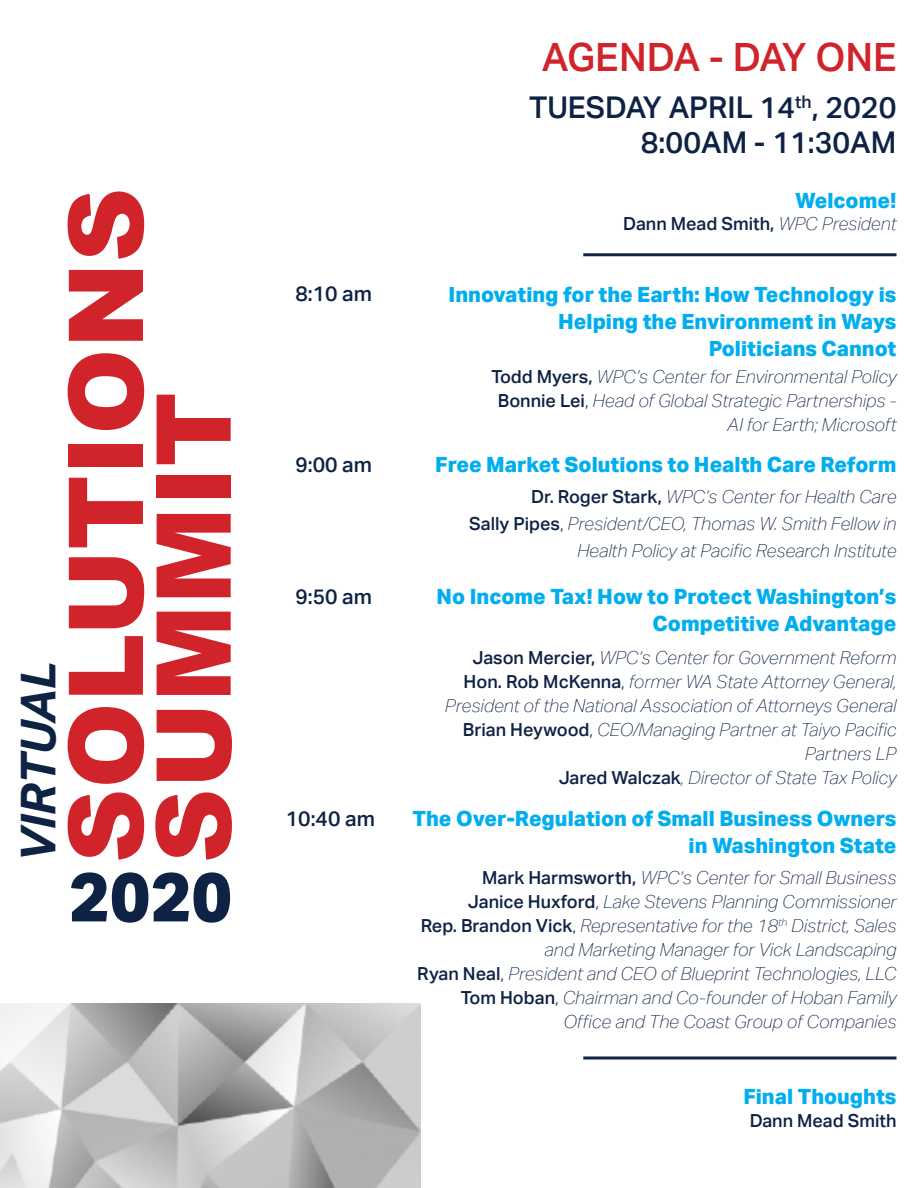
<style>
.page{position:relative;width:918px;height:1188px;background:#fff}
.page>*{position:absolute;margin:0;border:0;box-sizing:border-box;transform-origin:0 0}
.t1{font:900 103.5px "Arial";color:#d1232a}
.t2{font:800 69px "Aktiv Grotesk";color:#0e2244}
.t3{font:italic 700 48px "Aktiv Grotesk";color:#0e2244}
.t4{font:500 39px "Aktiv Grotesk";color:#d1232a}
.t5{font:500 30px "Aktiv Grotesk";color:#0e2244}
.t6{font:800 21px/27px "Aktiv Grotesk";color:#00aeef;text-align:right}
.t7{font:500 21px "Aktiv Grotesk";color:#0e2244}
.t8{font:italic 100 18px/24px "Aktiv Grotesk";color:#0e2244;text-align:right}
.t9{font:500 18px "Aktiv Grotesk";color:#0e2244}
.s1{font-weight:100;font-style:italic}
.s2{font-weight:500;font-style:normal}
.s3{font-weight:300;font-style:normal}
</style>
<div class="page">
<img style="left:0;top:1004px;width:421px;height:184px">
<hr style="left:583px;top:1056px;width:313px;height:3px;background:#0e2244">
<hr style="left:583px;top:253px;width:313px;height:3px;background:#0e2244">
<p class="t3" style="left:11px;top:863px;width:203px;rotate:-90deg">VIRTUAL</p>
<p class="t1" style="left:31px;top:863px;width:677px;rotate:-90deg">SOLUTIONS</p>
<p class="t1" style="left:119px;top:863px;width:473px;rotate:-90deg">SUMMIT</p>
<p class="t2" style="left:69px;top:857px;width:165px">2020</p>
<p class="t4" style="left:542px;top:35px;width:356px">AGENDA - DAY ONE</p>
<p class="t5" style="left:529px;top:90px;width:369px">TUESDAY APRIL 14<sup>th</sup>, 2020</p>
<p class="t5" style="left:641px;top:125px;width:257px">8:00AM - 11:30AM</p>
<p class="t6" style="left:795px;top:187px;width:103px">Welcome!</p>
<p class="t9" style="left:623px;top:213px;width:275px">Dann Mead Smith, <span class="s1">WPC President</span></p>
<p class="t7" style="left:295px;top:282px;width:78px">8:10 am</p>
<p class="t6" style="left:449px;top:282px;width:449px">Innovating for the Earth: How Technology is<br>Helping the Environment in Ways</p>
<p class="t6" style="left:709px;top:336px;width:189px">Politicians Cannot</p>
<p class="t8" style="left:491px;top:365px;width:407px"><span class="s2">Todd Myers,</span> WPC’s Center for Environmental Policy</p>
<p class="t8" style="left:498px;top:389px;width:400px"><span class="s2">Bonnie Lei</span><span class="s3">,</span> Head of Global Strategic Partnerships -</p>
<p class="t8" style="left:727px;top:413px;width:171px">AI for Earth; Microsoft</p>
<p class="t7" style="left:295px;top:453px;width:78px">9:00 am</p>
<p class="t6" style="left:435px;top:452px;width:463px">Free Market Solutions to Health Care Reform</p>
<p class="t8" style="left:531px;top:485px;width:367px"><span class="s2">Dr. Roger Stark,</span> WPC’s Center for Health Care</p>
<p class="t8" style="left:469px;top:510px;width:429px;line-height:27px"><span class="s2">Sally Pipes</span><span class="s3">,</span> President/CEO, Thomas W. Smith Fellow in<br>Health Policy at Pacific Research Institute</p>
<p class="t7" style="left:295px;top:585px;width:78px">9:50 am</p>
<p class="t7" style="left:286px;top:806px;width:91px">10:40 am</p>
<p class="t6" style="left:437px;top:584px;width:461px">No Income Tax! How to Protect Washington’s<br>Competitive Advantage</p>
<p class="t8" style="left:473px;top:645px;width:425px"><span class="s2">Jason Mercier,</span> WPC’s Center for Government Reform</p>
<p class="t8" style="left:445px;top:669px;width:453px"><span class="s2">Hon. Rob McKenna</span><span class="s3">,</span> former WA State Attorney General,<br>President of the National Association of Attorneys General</p>
<p class="t8" style="left:463px;top:717px;width:435px"><span class="s2">Brian Heywood</span><span class="s3">,</span> CEO/Managing Partner at Taiyo Pacific<br>Partners LP</p>
<p class="t8" style="left:559px;top:765px;width:339px"><span class="s2">Jared Walczak</span>, Director of State Tax Policy</p>
<p class="t6" style="left:413px;top:805px;width:485px">The Over-Regulation of Small Business Owners in Washington State</p>
<p class="t8" style="left:482px;top:866px;width:416px"><span class="s2">Mark Harmsworth,</span> WPC’s Center for Small Business</p>
<p class="t8" style="left:468px;top:890px;width:430px"><span class="s2">Janice Huxford</span><span class="s3">,</span> Lake Stevens Planning Commissioner</p>
<p class="t8" style="left:421px;top:914px;width:477px"><span class="s2">Rep. Brandon Vick</span><span class="s3">,</span> Representative for the 18<sup>th</sup> District, Sales and Marketing Manager for Vick Landscaping</p>
<p class="t8" style="left:417px;top:962px;width:481px"><span class="s2">Ryan Neal</span><span class="s3">,</span> President and CEO of Blueprint Technologies, LLC</p>
<p class="t8" style="left:461px;top:986px;width:437px"><span class="s2">Tom Hoban</span><span class="s3">,</span> Chairman and Co-founder of Hoban Family<br>Office and The Coast Group of Companies</p>
<p class="t6" style="left:743px;top:1083px;width:155px">Final Thoughts</p>
<p class="t9" style="left:750px;top:1110px;width:148px">Dann Mead Smith</p>
</div>
